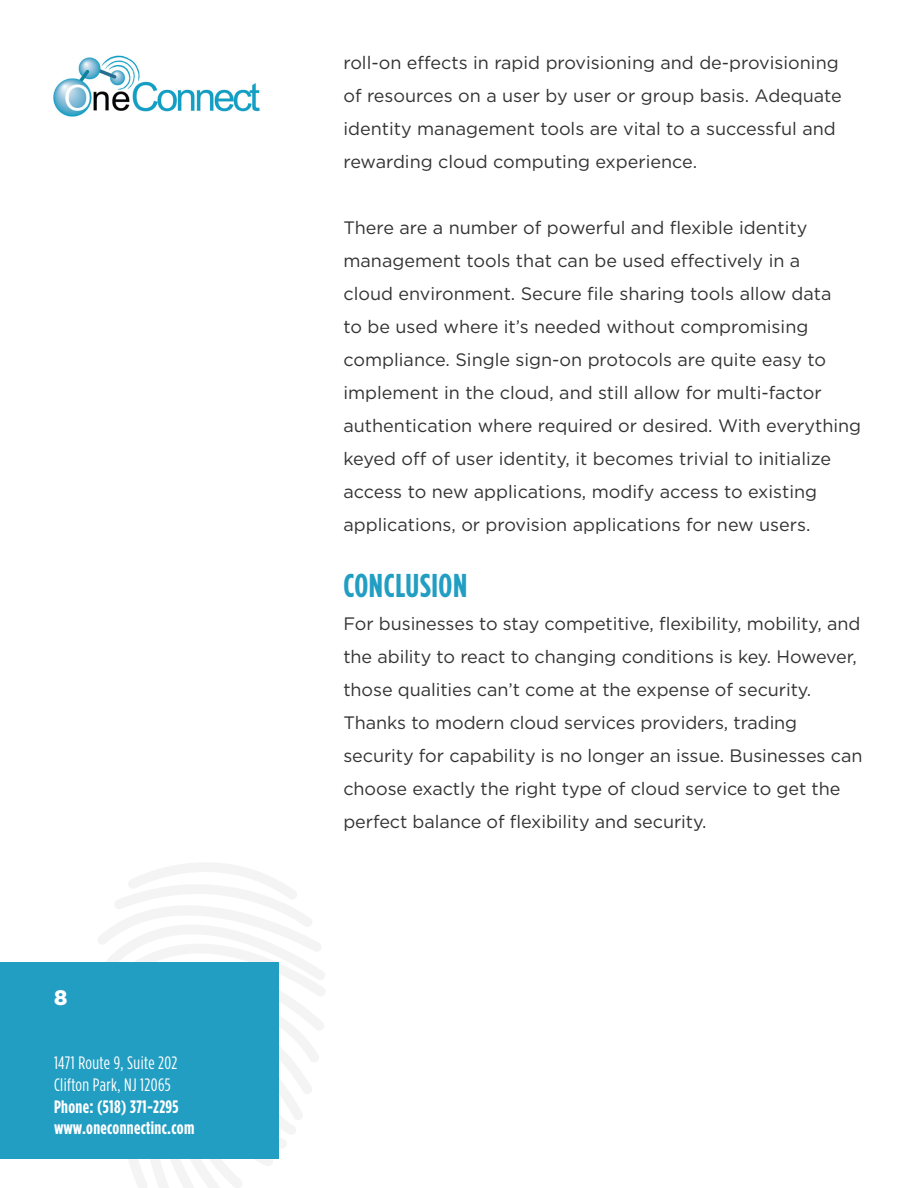
<style>
.page{position:relative;width:918px;height:1188px;background:#fff}
.page>*{position:absolute;margin:0;border:0;box-sizing:border-box;transform-origin:0 0}
.t1{font:700 condensed 33px "Gotham HTF";letter-spacing:.02em;color:#239ec3}
.t2{font:900 21px "Gotham HTF";color:#fff}
.t3{font:18px/33px "Gotham HTF";color:#333}
.t4{font:700 condensed 18px/21.6px "Gotham HTF";letter-spacing:.02em;color:#fff}
.t5{font:condensed 18px/21.6px "Gotham HTF";letter-spacing:.02em;color:#fff}
</style>
<div class="page">
<svg style="left:88px;top:863px;width:237px;height:325px"></svg>
<div style="left:0;top:962px;width:279px;height:196px;background:#239ec3"></div>
<img style="left:53px;top:55px;width:207px;height:62px">
<p class="t2" style="left:54px;top:985px;width:15px">8</p>
<p class="t5" style="left:54px;top:1052px;width:125px">1471 Route 9, Suite 202<br>Clifton Park, NJ 12065</p>
<p class="t4" style="left:54px;top:1095px;width:142px">Phone: (518) 371-2295 www.oneconnectinc.com</p>
<p class="t3" style="left:343px;top:46px;width:500px">roll-on effects in rapid provisioning and de-provisioning of resources on a user by user or group basis. Adequate identity management tools are vital to a successful and rewarding cloud computing experience.</p>
<p class="t3" style="left:343px;top:211px;width:519px">There are a number of powerful and flexible identity management tools that can be used effectively in a<br>cloud environment. Secure file sharing tools allow data<br>to be used where it’s needed without compromising compliance. Single sign-on protocols are quite easy to implement in the cloud, and still allow for multi-factor authentication where required or desired. With everything keyed off of user identity, it becomes trivial to initialize access to new applications, modify access to existing applications, or provision applications for new users.</p>
<p class="t1" style="left:343px;top:567px;width:125px">CONCLUSION</p>
<p class="t3" style="left:343px;top:607px;width:521px">For businesses to stay competitive, flexibility, mobility, and the ability to react to changing conditions is key. However, those qualities can’t come at the expense of security.<br>Thanks to modern cloud services providers, trading security for capability is no longer an issue. Businesses can choose exactly the right type of cloud service to get the perfect balance of flexibility and security.</p>
</div>
